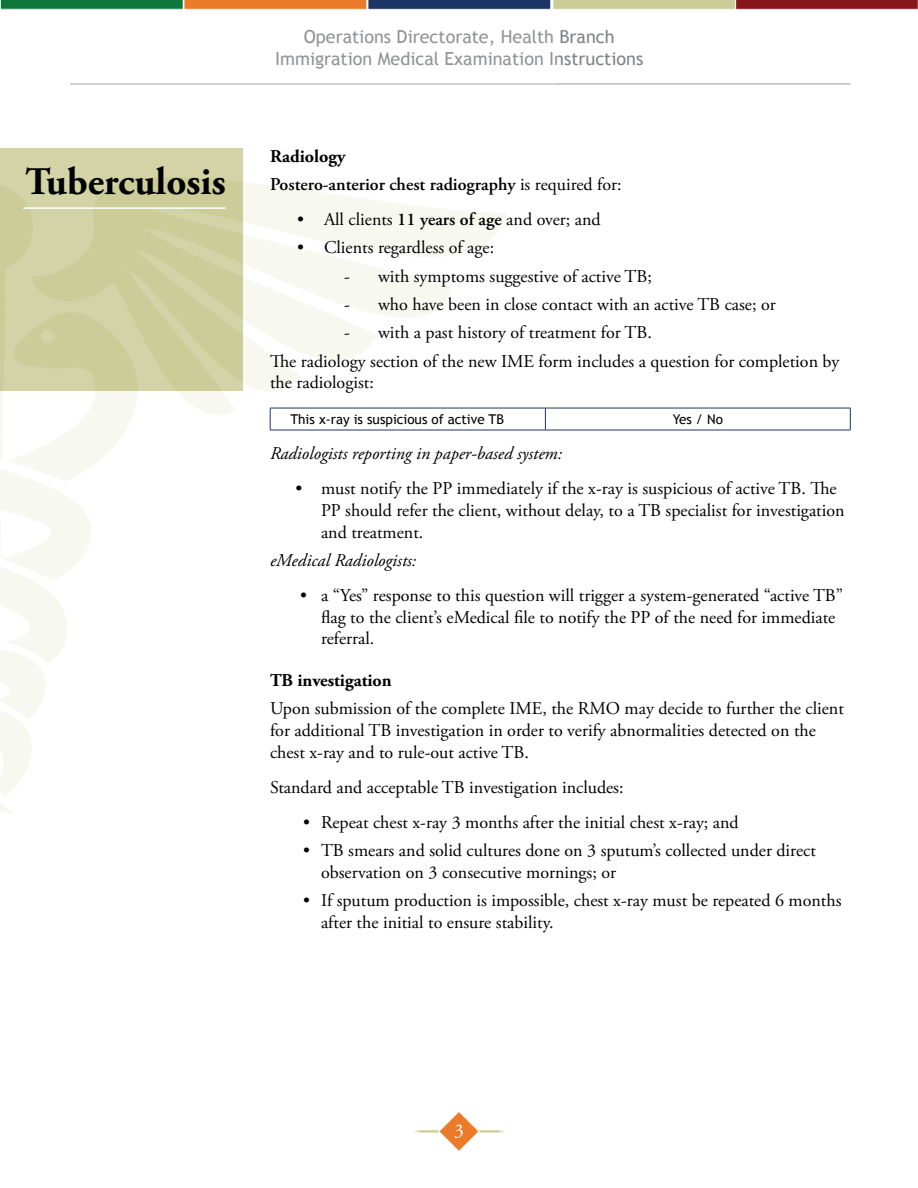
<style>
.page{position:relative;width:918px;height:1188px;background:#fff}
.page>*{position:absolute;margin:0;border:0;box-sizing:border-box;transform-origin:0 0}
.t1{font:700 39px "Adobe Garamond Pro";color:#000}
.t2{font:19.5px "Adobe Garamond Pro";color:#fff}
.t3{font:18px/21.6px "Adobe Garamond Pro";color:#000}
.t4{font:18px/21.6px "Trebuchet MS";color:#808285;text-align:center}
.t5{font:italic 18px "Adobe Garamond Pro";color:#000}
.t6{font:600 18px/28.3px "Adobe Garamond Pro";color:#000}
.t7{font:700 18px "Adobe Garamond Pro";color:#000}
.t8{font:13.5px "Trebuchet MS";color:#000}
.s1{font-weight:700}
.s2{font-weight:400}
.s3{font-weight:600}
</style>
<div class="page">
<svg style="left:480px;top:1130px;width:25px;height:3px"></svg>
<svg style="left:414px;top:1130px;width:24px;height:3px"></svg>
<svg style="left:438px;top:1112px;width:42px;height:39px"></svg>
<svg style="left:0;top:0;width:918px;height:10px;background:#837156"></svg>
<hr style="left:70px;top:84px;width:781px;height:1px;background:#939598">
<div style="left:0;top:9px;width:557px;height:907px;background:#fff"></div>
<svg style="left:0;top:184px;width:118px;height:629px"></svg>
<svg style="left:31px;top:148px;width:476px;height:293px"></svg>
<hr style="left:23px;top:207px;width:203px;height:2px;background:#fff">
<hr style="left:270px;top:408px;width:275px;height:1px;background:#1c3564">
<svg style="left:270px;top:408px;width:1px;height:22px"></svg>
<hr style="left:545px;top:408px;width:305px;height:1px;background:#1c3564">
<svg style="left:545px;top:408px;width:1px;height:22px"></svg>
<svg style="left:850px;top:408px;width:1px;height:22px"></svg>
<hr style="left:270px;top:430px;width:275px;height:1px;background:#1c3564">
<hr style="left:545px;top:430px;width:305px;height:1px;background:#1c3564">
<h1 class="t1" style="left:26px;top:159px;width:202px">Tuberculosis</h1>
<p class="t4" style="left:275px;top:26px;width:370px">Operations Directorate, Health Branch<br>Immigration Medical Examination Instructions</p>
<p class="t6" style="left:270px;top:142px;width:353px"><span class="s1">Radiology<br></span>Postero-anterior chest radiography <span class="s2">is required for:</span></p>
<p class="t3" style="left:297px;top:209px;width:305px">• All clients <span class="s3">11 years of age</span> and over; and</p>
<p class="t3" style="left:297px;top:237px;width:199px">• Clients regardless of age:</p>
<p class="t3" style="left:344px;top:266px;width:309px">- with symptoms suggestive of active TB;</p>
<p class="t3" style="left:344px;top:294px;width:433px">- who have been in close contact with an active TB case; or</p>
<p class="t3" style="left:270px;top:319px;width:571px;line-height:28.3px;text-indent:74px">- with a past history of treatment for TB.<br>The radiology section of the new IME form includes a question for completion by</p>
<p class="t3" style="left:270px;top:372px;width:105px">the radiologist:</p>
<p class="t8" style="left:290px;top:411px;width:215px">This x-ray is suspicious of active TB</p>
<p class="t8" style="left:673px;top:411px;width:52px">Yes / No</p>
<p class="t5" style="left:270px;top:443px;width:294px">Radiologists reporting in paper-based system:</p>
<p class="t3" style="left:321px;top:479px;width:525px;text-indent:-26px">• must notify the PP immediately if the x-ray is suspicious of active TB. The<br>PP should refer the client, without delay, to a TB specialist for investigation and treatment.</p>
<p class="t5" style="left:270px;top:549px;width:148px">eMedical Radiologists:</p>
<p class="t3" style="left:321px;top:585px;width:524px;text-indent:-21px">• a “Yes” response to this question will trigger a system-generated “active TB” flag to the client’s eMedical file to notify the PP of the need for immediate referral.</p>
<p class="t7" style="left:270px;top:670px;width:123px">TB investigation</p>
<p class="t3" style="left:270px;top:699px;width:575px">Upon submission of the complete IME, the RMO may decide to further the client for additional TB investigation in order to verify abnormalities detected on the chest x-ray and to rule-out active TB.</p>
<p class="t3" style="left:270px;top:777px;width:355px">Standard and acceptable TB investigation includes:</p>
<p class="t3" style="left:303px;top:812px;width:437px">• Repeat chest x-ray 3 months after the initial chest x-ray; and</p>
<p class="t3" style="left:321px;top:840px;width:496px;text-indent:-18px">• TB smears and solid cultures done on 3 sputum’s collected under direct observation on 3 consecutive mornings; or</p>
<p class="t3" style="left:321px;top:890px;width:522px;text-indent:-18px">• If sputum production is impossible, chest x-ray must be repeated 6 months after the initial to ensure stability.</p>
<p class="t2" style="left:454px;top:1119px;width:11px">3</p>
</div>
